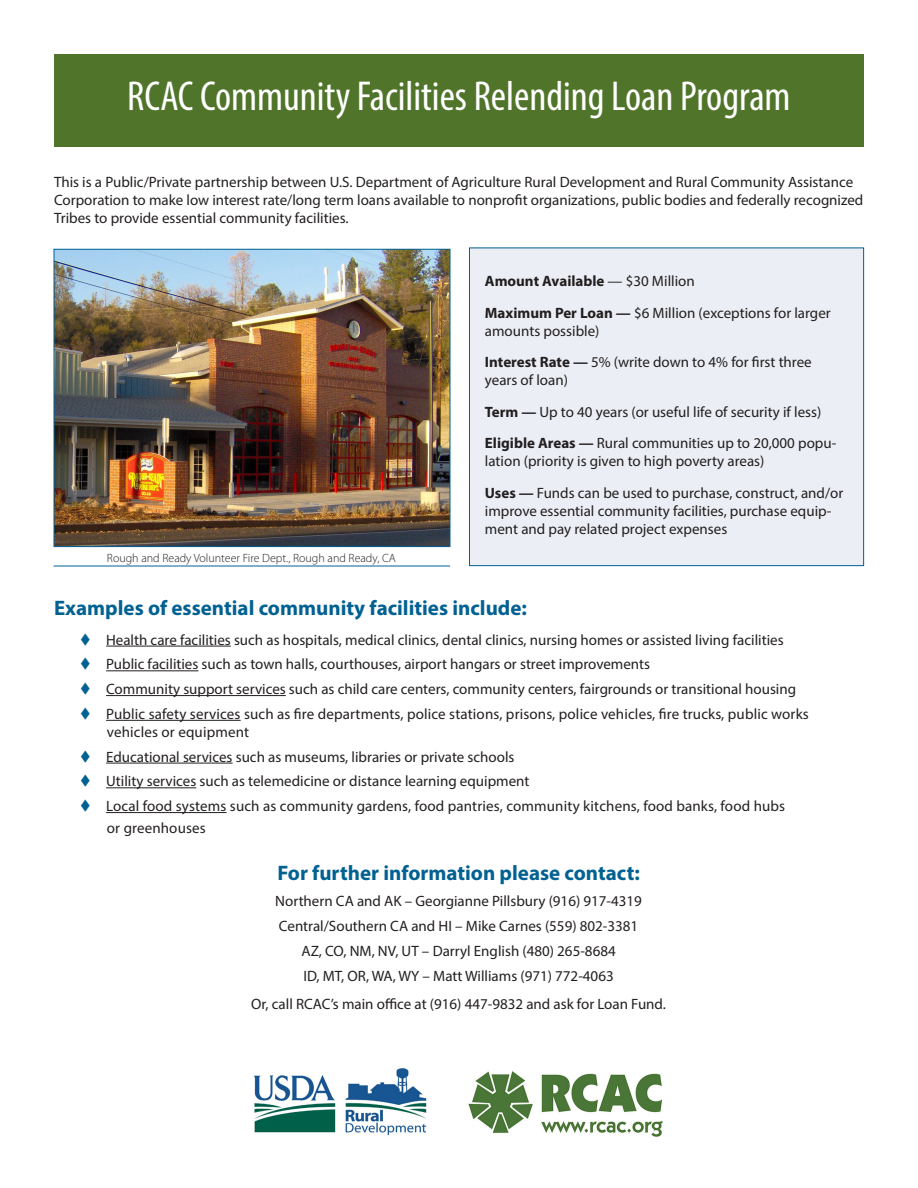
<style>
.page{position:relative;width:918px;height:1188px;background:#fff}
.page>*{position:absolute;margin:0;border:0;box-sizing:border-box;transform-origin:0 0}
.t1{font:condensed 42px "Myriad Pro";color:#fff}
.t2{font:700 21px "Myriad Pro";color:#006192}
.t3{font:15px/18px "Myriad Pro";color:#231f20}
.t4{font:700 15px "Myriad Pro";color:#231f20}
.t5{font:300 12px "Myriad Pro";color:#231f20}
.s1{font-weight:400}
.s2{font-weight:700}
.s3{color:#006192}
</style>
<div class="page">
<div style="left:469px;top:248px;width:395px;height:318px;background:#ebeef4;border:1px solid #006192"></div>
<hr style="left:106px;top:646px;width:125px;height:1px;background:#231f20">
<hr style="left:106px;top:670px;width:92px;height:1px;background:#231f20">
<hr style="left:106px;top:695px;width:180px;height:1px;background:#231f20">
<hr style="left:106px;top:720px;width:135px;height:1px;background:#231f20">
<hr style="left:106px;top:763px;width:127px;height:1px;background:#231f20">
<hr style="left:106px;top:787px;width:90px;height:1px;background:#231f20">
<hr style="left:106px;top:812px;width:121px;height:1px;background:#231f20">
<div style="left:54px;top:54px;width:810px;height:93px;background:#50752a"></div>
<img style="left:56px;top:251px;width:392px;height:294px">
<div style="left:54px;top:249px;width:396px;height:298px;border:1px solid #006192"></div>
<img style="left:254px;top:1068px;width:173px;height:68px">
<img style="left:468px;top:1071px;width:195px;height:66px">
<hr style="left:54px;top:566px;width:396px;height:1px;background:#006192">
<p class="t1" style="left:127px;top:71px;width:665px">RCAC Community Facilities Relending Loan Program</p>
<p class="t3" style="left:54px;top:172px;width:811px">This is a Public/Private partnership between U.S. Department of Agriculture Rural Development and Rural Community Assistance<br>Corporation to make low interest rate/long term loans available to nonprofit organizations, public bodies and federally recognized<br>Tribes to provide essential community facilities.</p>
<p class="t5" style="left:107px;top:551px;width:291px">Rough and Ready Volunteer Fire Dept., Rough and Ready, CA</p>
<p class="t4" style="left:485px;top:272px;width:211px">Amount Available <span class="s1">— $30 Million</span></p>
<p class="t3" style="left:485px;top:304px;width:347px"><span class="s2">Maximum Per Loan —</span> $6 Million (exceptions for larger amounts possible)</p>
<p class="t3" style="left:485px;top:353px;width:328px"><span class="s2">Interest Rate —</span> 5% (write down to 4% for first three years of loan)</p>
<p class="t3" style="left:485px;top:403px;width:338px"><span class="s2">Term —</span> Up to 40 years (or useful life of security if less)</p>
<p class="t3" style="left:485px;top:434px;width:353px"><span class="s2">Eligible Areas —</span> Rural communities up to 20,000 popu&shy;lation (priority is given to high poverty areas)</p>
<p class="t3" style="left:485px;top:484px;width:360px"><span class="s2">Uses —</span> Funds can be used to purchase, construct, and/or improve essential community facilities, purchase equip&shy;ment and pay related project expenses</p>
<p class="t2" style="left:54px;top:595px;width:475px">Examples of essential community facilities include:</p>
<p class="t3" style="left:80px;top:630px;width:705px"><span class="s3">▼</span> Health care facilities such as hospitals, medical clinics, dental clinics, nursing homes or assisted living facilities</p>
<p class="t3" style="left:80px;top:655px;width:572px"><span class="s3">▼</span> Public facilities such as town halls, courthouses, airport hangars or street improvements</p>
<p class="t3" style="left:80px;top:680px;width:718px"><span class="s3">▼</span> Community support services such as child care centers, community centers, fairgrounds or transitional housing</p>
<p class="t3" style="left:107px;top:705px;width:703px;text-indent:-27px"><span class="s3">▼</span> Public safety services such as fire departments, police stations, prisons, police vehicles, fire trucks, public works vehicles or equipment</p>
<p class="t3" style="left:80px;top:747px;width:436px"><span class="s3">▼</span> Educational services such as museums, libraries or private schools</p>
<p class="t3" style="left:80px;top:772px;width:451px"><span class="s3">▼</span> Utility services such as telemedicine or distance learning equipment</p>
<p class="t3" style="left:80px;top:797px;width:707px"><span class="s3">▼</span> Local food systems such as community gardens, food pantries, community kitchens, food banks, food hubs</p>
<p class="t3" style="left:107px;top:818px;width:100px">or greenhouses</p>
<p class="t2" style="left:277px;top:859px;width:364px">For further information please contact:</p>
<p class="t3" style="left:275px;top:892px;width:368px">Northern CA and AK – Georgianne Pillsbury (916) 917-4319</p>
<p class="t3" style="left:279px;top:917px;width:361px">Central/Southern CA and HI – Mike Carnes (559) 802-3381</p>
<p class="t3" style="left:301px;top:942px;width:316px">AZ, CO, NM, NV, UT – Darryl English (480) 265-8684</p>
<p class="t3" style="left:304px;top:966px;width:312px">ID, MT, OR, WA, WY – Matt Williams (971) 772-4063</p>
<p class="t3" style="left:251px;top:995px;width:416px">Or, call RCAC’s main office at (916) 447-9832 and ask for Loan Fund.</p>
</div>
